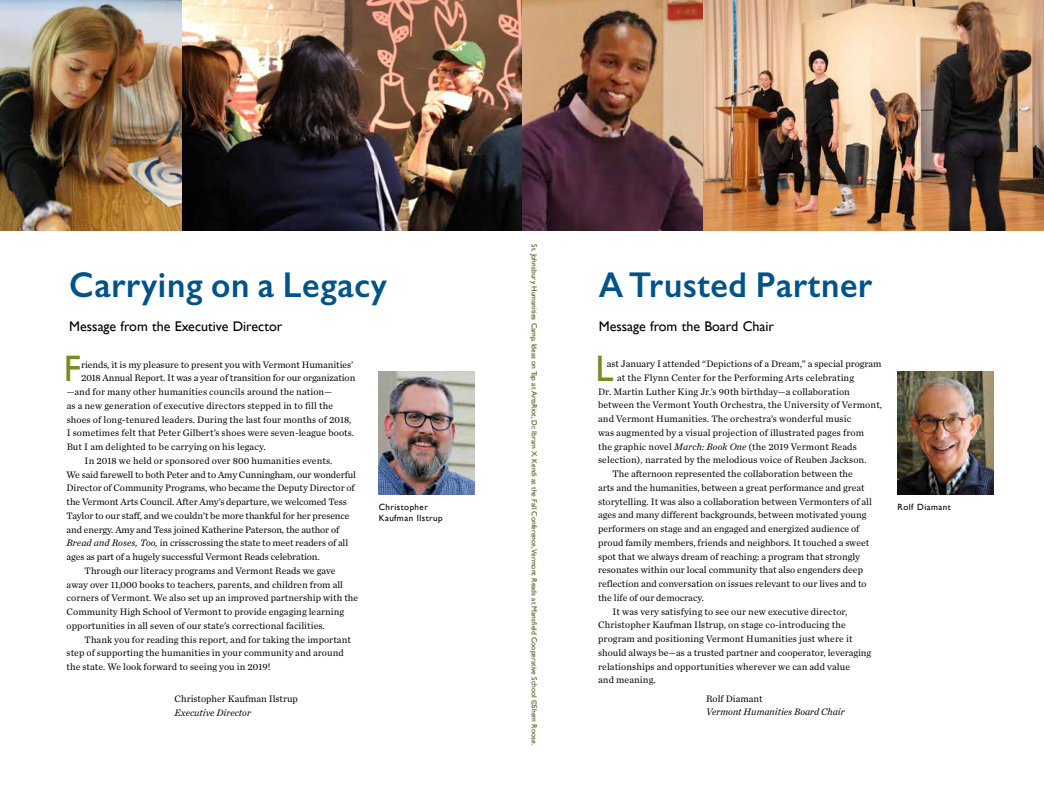
<style>
.page{position:relative;width:1044px;height:792px;background:#fff}
.page>*{position:absolute;margin:0;border:0;box-sizing:border-box;transform-origin:0 0}
.t1{font:36.8px "Gill Sans";color:#738d1f}
.t2{font:600 36px "Gill Sans";letter-spacing:.02em;color:#005387;scale:.94 1}
.t3{font:14px "Gill Sans";color:#000}
.t4{font:9.8px "Chronicle Text G1";color:#000}
.t5{font:italic 9.8px "Chronicle Text G1";color:#000}
.t6{font:9px/11px "Gill Sans";letter-spacing:.05em;color:#000}
.t7{font:7.5px "Gill Sans";color:#405a0a}
.s1{font-style:italic}
</style>
<div class="page">
<img style="left:379px;top:372px;width:96px;height:122px">
<img style="left:0;top:0;width:703px;height:231px">
<img style="left:898px;top:372px;width:96px;height:122px">
<img style="left:703px;top:0;width:341px;height:231px">
<h2 class="t2" style="left:69px;top:263px;width:340px">Carrying on a Legacy</h2>
<h3 class="t3" style="left:69px;top:318px;width:215px">Message from the Executive Director</h3>
<h1 class="t1" style="left:64px;top:347px;width:19px">F</h1>
<p class="t4" style="left:81px;top:357px;width:274px">riends, it is my pleasure to present you with Vermont Humanities’</p>
<p class="t4" style="left:81px;top:371px;width:276px">2018 Annual Report. It was a year of transition for our organization</p>
<p class="t4" style="left:67px;top:385px;width:267px">—and for many other humanities councils around the nation—</p>
<p class="t4" style="left:67px;top:398px;width:268px">as a new generation of executive directors stepped in to fill the</p>
<p class="t4" style="left:67px;top:412px;width:286px">shoes of long-tenured leaders. During the last four months of 2018,</p>
<p class="t4" style="left:67px;top:426px;width:289px">I sometimes felt that Peter Gilbert’s shoes were seven-league boots.</p>
<p class="t4" style="left:67px;top:440px;width:200px">But I am delighted to be carrying on his legacy.</p>
<p class="t4" style="left:85px;top:453px;width:249px">In 2018 we held or sponsored over 800 humanities events.</p>
<p class="t4" style="left:67px;top:467px;width:291px">We said farewell to both Peter and to Amy Cunningham, our wonderful</p>
<p class="t4" style="left:67px;top:481px;width:290px">Director of Community Programs, who became the Deputy Director of</p>
<p class="t4" style="left:67px;top:495px;width:282px">the Vermont Arts Council. After Amy’s departure, we welcomed Tess</p>
<p class="t4" style="left:67px;top:508px;width:284px">Taylor to our staff, and we couldn’t be more thankful for her presence</p>
<p class="t4" style="left:67px;top:522px;width:274px">and energy. Amy and Tess joined Katherine Paterson, the author of</p>
<p class="t4" style="left:67px;top:536px;width:283px"><span class="s1">Bread and Roses, Too,</span> in crisscrossing the state to meet readers of all</p>
<p class="t4" style="left:67px;top:550px;width:255px">ages as part of a hugely successful Vermont Reads celebration.</p>
<p class="t4" style="left:85px;top:563px;width:252px">Through our literacy programs and Vermont Reads we gave</p>
<p class="t4" style="left:67px;top:577px;width:278px">away over 11,000 books to teachers, parents, and children from all</p>
<p class="t4" style="left:67px;top:591px;width:293px">corners of Vermont. We also set up an improved partnership with the</p>
<p class="t4" style="left:67px;top:605px;width:279px">Community High School of Vermont to provide engaging learning</p>
<p class="t4" style="left:67px;top:618px;width:259px">opportunities in all seven of our state’s correctional facilities.</p>
<p class="t4" style="left:85px;top:632px;width:268px">Thank you for reading this report, and for taking the important</p>
<p class="t4" style="left:67px;top:646px;width:279px">step of supporting the humanities in your community and around</p>
<p class="t4" style="left:67px;top:659px;width:205px">the state. We look forward to seeing you in 2019!</p>
<p class="t4" style="left:175px;top:691px;width:125px">Christopher Kaufman Ilstrup</p>
<p class="t5" style="left:175px;top:705px;width:78px">Executive Director</p>
<p class="t6" style="left:379px;top:501px;width:66px">Christopher<br>Kaufman Ilstrup</p>
<p class="t7" style="left:539px;top:244px;width:502px;rotate:90deg">St. Johnsbury Humanities Camp, Ideas on Tap at ArtsRiot, Dr. Ibram X. Kendi at the Fall Conference,Vermont Reads at Mansfield Cooperative School ©Shem Roose.</p>
<h2 class="t2" style="left:599px;top:263px;width:293px">A Trusted Partner</h2>
<h3 class="t3" style="left:599px;top:318px;width:177px">Message from the Board Chair</h3>
<h1 class="t1" style="left:595px;top:347px;width:16px">L</h1>
<p class="t4" style="left:607px;top:357px;width:276px">ast January I attended “Depictions of a Dream,” a special program</p>
<p class="t4" style="left:617px;top:370px;width:238px">at the Flynn Center for the Performing Arts celebrating</p>
<p class="t4" style="left:598px;top:384px;width:253px">Dr. Martin Luther King Jr.’s 90th birthday—a collaboration</p>
<p class="t4" style="left:598px;top:398px;width:286px">between the Vermont Youth Orchestra, the University of Vermont,</p>
<p class="t4" style="left:598px;top:412px;width:255px">and Vermont Humanities. The orchestra’s wonderful music</p>
<p class="t4" style="left:598px;top:425px;width:267px">was augmented by a visual projection of illustrated pages from</p>
<p class="t4" style="left:598px;top:439px;width:260px">the graphic novel <span class="s1">March: Book One</span> (the 2019 Vermont Reads</p>
<p class="t4" style="left:598px;top:453px;width:270px">selection), narrated by the melodious voice of Reuben Jackson.</p>
<p class="t4" style="left:613px;top:467px;width:242px">The afternoon represented the collaboration between the</p>
<p class="t4" style="left:598px;top:480px;width:268px">arts and the humanities, between a great performance and great</p>
<p class="t4" style="left:598px;top:494px;width:275px">storytelling. It was also a collaboration between Vermonters of all</p>
<p class="t4" style="left:598px;top:508px;width:270px">ages and many different backgrounds, between motivated young</p>
<p class="t4" style="left:598px;top:522px;width:263px">performers on stage and an engaged and energized audience of</p>
<p class="t4" style="left:598px;top:535px;width:273px">proud family members, friends and neighbors. It touched a sweet</p>
<p class="t4" style="left:598px;top:549px;width:263px">spot that we always dream of reaching: a program that strongly</p>
<p class="t4" style="left:598px;top:563px;width:266px">resonates within our local community that also engenders deep</p>
<p class="t4" style="left:598px;top:576px;width:270px">reflection and conversation on issues relevant to our lives and to</p>
<p class="t4" style="left:598px;top:590px;width:107px">the life of our democracy.</p>
<p class="t4" style="left:613px;top:604px;width:237px">It was very satisfying to see our new executive director,</p>
<p class="t4" style="left:598px;top:618px;width:249px">Christopher Kaufman Ilstrup, on stage co-introducing the</p>
<p class="t4" style="left:598px;top:631px;width:256px">program and positioning Vermont Humanities just where it</p>
<p class="t4" style="left:598px;top:645px;width:275px">should always be—as a trusted partner and cooperator, leveraging</p>
<p class="t4" style="left:598px;top:659px;width:253px">relationships and opportunities wherever we can add value</p>
<p class="t4" style="left:598px;top:673px;width:59px">and meaning.</p>
<p class="t4" style="left:706px;top:691px;width:58px">Rolf Diamant</p>
<p class="t5" style="left:706px;top:705px;width:140px">Vermont Humanities Board Chair</p>
<p class="t6" style="left:898px;top:501px;width:55px">Rolf Diamant</p>
</div>
